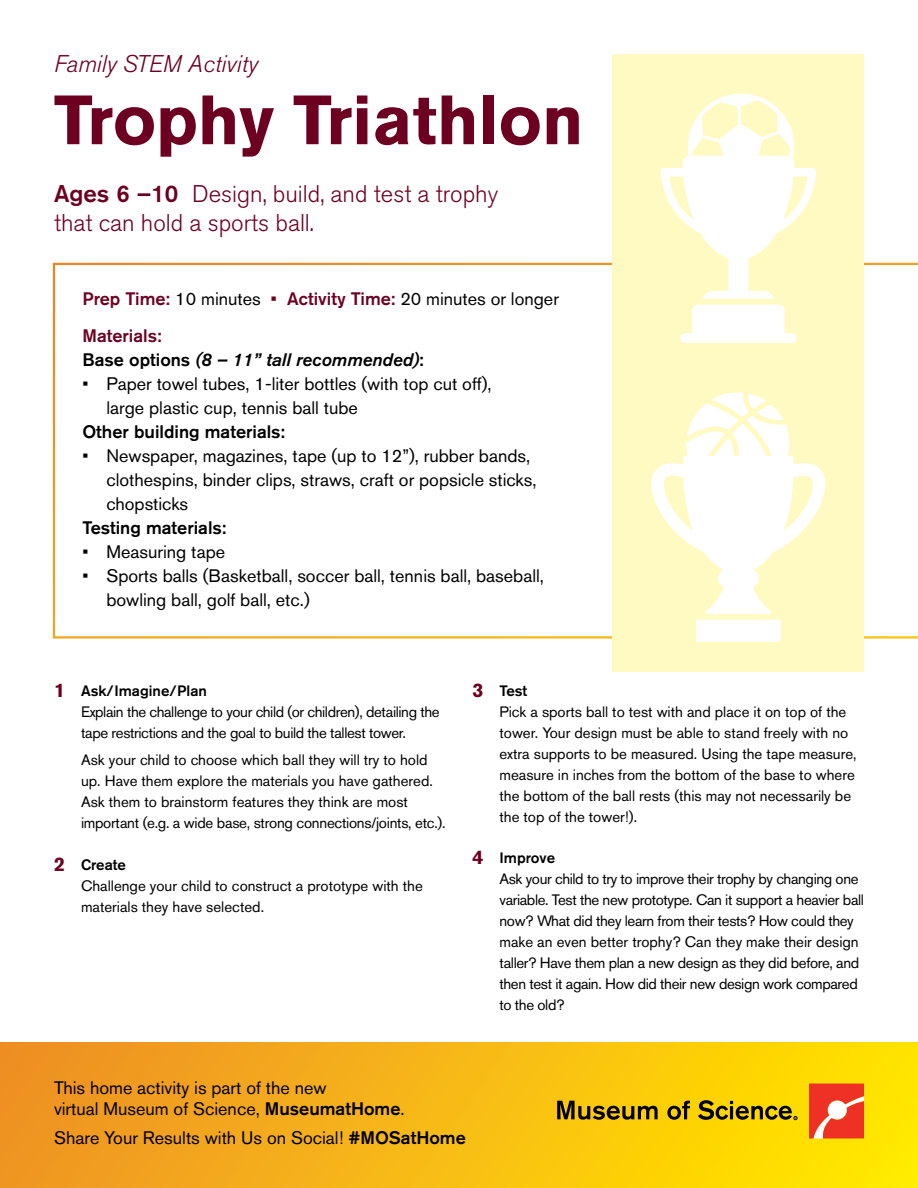
<style>
.page{position:relative;width:918px;height:1188px;background:#fff}
.page>*{position:absolute;margin:0;border:0;box-sizing:border-box;transform-origin:0 0}
.t1{font:700 69px "Akzidenz Grotesk BE";color:#6d0020}
.t2{font:300 24px/28.8px "Akzidenz Grotesk BE";color:#6d0020}
.t3{font:italic 300 24px "Akzidenz Grotesk BE";color:#6d0020}
.t4{font:18px/24px "Akzidenz Grotesk BE";color:#000}
.t5{font:500 18px/37.5px "Akzidenz Grotesk BE";color:#6d0020}
.t6{font:500 18px "Akzidenz Grotesk BE";color:#000}
.t7{font:italic 500 18px "Akzidenz Grotesk BE";color:#000}
.t8{font:15px/21px "Akzidenz Grotesk BE";color:#000}
.t9{font:15px/21px "Akzidenz Grotesk BE";letter-spacing:-.025em;color:#000}
.s1{font-weight:500}
.s2{font-weight:400;color:#000}
.s3{font-style:normal}
.s4{font-weight:700;font-size:19.5px;color:#6d0020}
</style>
<div class="page">
<div style="left:0;top:1042px;width:918px;height:146px;background:linear-gradient(to right,#ee9027,#ffe800)"></div>
<svg style="left:53px;top:263px;width:865px;height:376px"></svg>
<div style="left:613px;top:54px;width:251px;height:618px;background:#fff9c2"></div>
<svg style="left:557px;top:1101px;width:101px;height:19px;background:#957706"></svg>
<svg style="left:667px;top:1101px;width:23px;height:19px"></svg>
<svg style="left:698px;top:1100px;width:99px;height:20px;background:#a28900"></svg>
<svg style="left:809px;top:1084px;width:55px;height:54px"></svg>
<div style="left:696px;top:620px;width:85px;height:22px;background:#fff;border-radius:2px"></div>
<svg style="left:680px;top:305px;width:116px;height:38px"></svg>
<svg style="left:651px;top:392px;width:175px;height:222px"></svg>
<svg style="left:661px;top:93px;width:155px;height:206px"></svg>
<h2 class="t3" style="left:54px;top:50px;width:206px">Family STEM Activity</h2>
<h1 class="t1" style="left:54px;top:80px;width:531px">Trophy Triathlon</h1>
<h2 class="t2" style="left:54px;top:180px;width:446px"><span class="s1">Ages 6 –10</span> Design, build, and test a trophy that can hold a sports ball.</h2>
<p class="t5" style="left:82px;top:280px;width:478px">Prep Time: <span class="s2">10 minutes</span> • Activity Time: <span class="s2">20 minutes or longer<br></span>Materials:</p>
<p class="t7" style="left:82px;top:350px;width:343px"><span class="s3">Base options</span> (8 – 11” tall recommended)<span class="s3">:</span></p>
<p class="t4" style="left:106px;top:372px;width:387px;text-indent:-24px">• Paper towel tubes, 1-liter bottles (with top cut off), large plastic cup, tennis ball tube</p>
<p class="t6" style="left:82px;top:421px;width:204px">Other building materials:</p>
<p class="t4" style="left:106px;top:444px;width:432px;text-indent:-24px">• Newspaper, magazines, tape (up to 12”), rubber bands, clothespins, binder clips, straws, craft or popsicle sticks, chopsticks</p>
<p class="t6" style="left:82px;top:517px;width:145px">Testing materials:</p>
<p class="t4" style="left:82px;top:540px;width:144px">• Measuring tape</p>
<p class="t4" style="left:106px;top:564px;width:439px;text-indent:-24px">• Sports balls (Basketball, soccer ball, tennis ball, baseball, bowling ball, golf ball, etc.)</p>
<p class="t9" style="left:81px;top:680px;width:360px;text-indent:-27px"><span class="s4">1</span> <span class="s1">Ask/Imagine/Plan<br></span>Explain the challenge to your child (or children), detailing the tape restrictions and the goal to build the tallest tower.</p>
<p class="t8" style="left:81px;top:749px;width:366px">Ask your child to choose which ball they will try to hold up. Have them explore the materials you have gathered.<br>Ask them to brainstorm features they think are most important (e.g. a wide base, strong connections/joints, etc.).</p>
<p class="t8" style="left:81px;top:854px;width:343px;text-indent:-27px"><span class="s4">2</span> <span class="s1">Create<br></span>Challenge your child to construct a prototype with the materials they have selected.</p>
<p class="t8" style="left:500px;top:680px;width:359px;text-indent:-27px"><span class="s4">3</span> <span class="s1">Test<br></span>Pick a sports ball to test with and place it on top of the tower. Your design must be able to stand freely with no extra supports to be measured. Using the tape measure, measure in inches from the bottom of the base to where the bottom of the ball rests (this may not necessarily be the top of the tower!).</p>
<p class="t9" style="left:500px;top:847px;width:366px;text-indent:-27px"><span class="s4">4</span> <span class="s1">Improve<br></span>Ask your child to try to improve their trophy by changing one variable. Test the new prototype. Can it support a heavier ball now? What did they learn from their tests? How could they make an even better trophy? Can they make their design taller? Have them plan a new design as they did before, and then test it again. How did their new design work compared to the old?</p>
<p class="t4" style="left:54px;top:1076px;width:352px;line-height:21.6px">This home activity is part of the new<br>virtual Museum of Science, <span class="s1">MuseumatHome</span>.</p>
<p class="t4" style="left:54px;top:1125px;width:413px">Share Your Results with Us on Social! <span class="s1">#MOSatHome</span></p>
</div>
